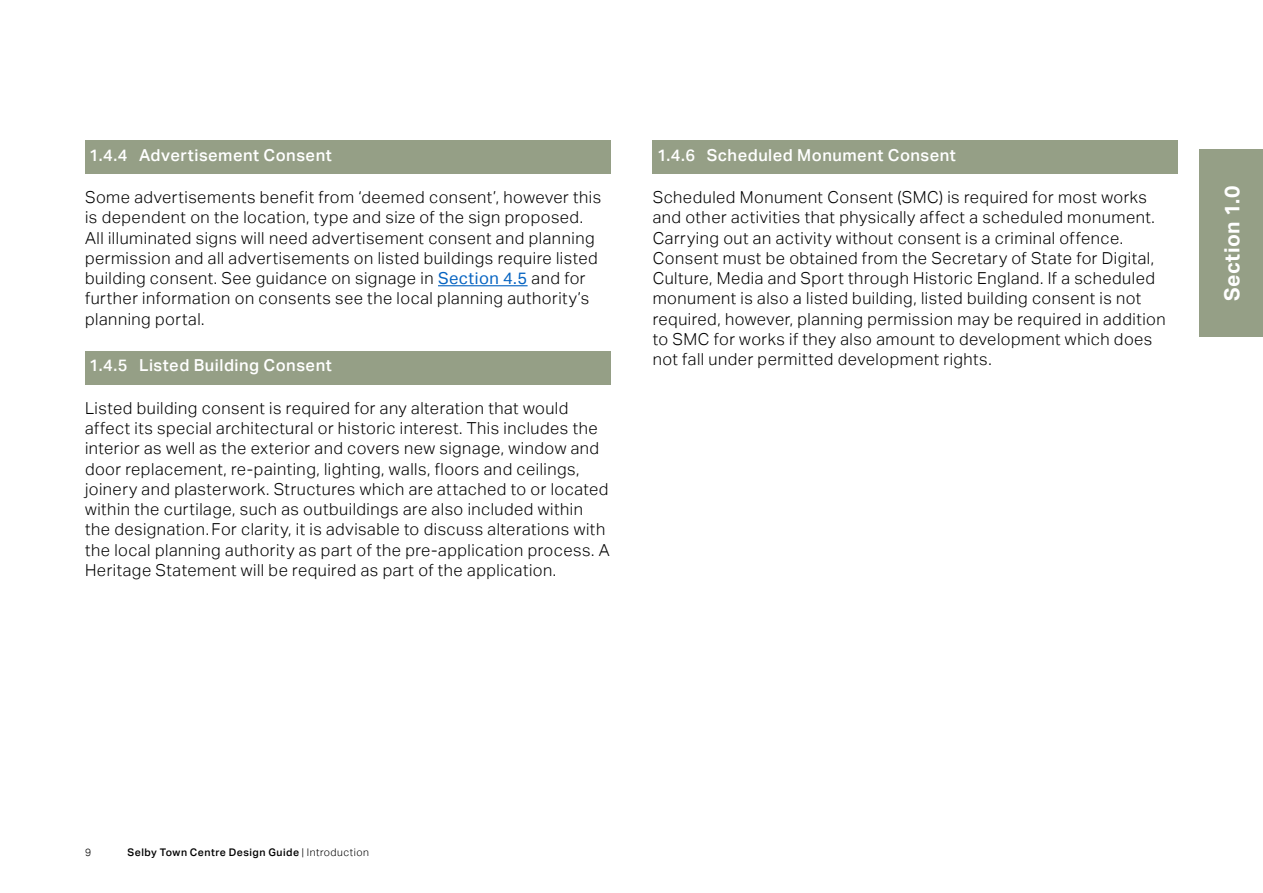
<style>
.page{position:relative;width:1263px;height:893px;background:#fff}
.page>*{position:absolute;margin:0;border:0;box-sizing:border-box;transform-origin:0 0}
.t1{font:700 21px "Aktiv Grotesk";letter-spacing:.025em;color:#fff}
.t2{font:300 16.5px/20.2px "Aktiv Grotesk";letter-spacing:.03em;color:#000}
.t3{font:500 16.5px "Aktiv Grotesk";letter-spacing:.03em;color:#fff}
.t4{font:500 10.5px "Aktiv Grotesk";letter-spacing:.05em;color:#000}
.t5{font:300 10.5px "Aktiv Grotesk";color:#000}
.s1{font-weight:400;color:#0563c1}
.s2{font-weight:300}
</style>
<div class="page">
<div style="left:1199px;top:150px;width:64px;height:187px;background:#959f86"></div>
<div style="left:85px;top:140px;width:525px;height:34px;background:#959f86"></div>
<hr style="left:438px;top:285px;width:90px;height:1px;background:#0563c1">
<div style="left:85px;top:351px;width:525px;height:34px;background:#959f86"></div>
<div style="left:653px;top:140px;width:525px;height:34px;background:#959f86"></div>
<p class="t3" style="left:89px;top:145px;width:244px">1.4.4 Advertisement Consent</p>
<p class="t2" style="left:85px;top:187px;width:518px">Some advertisements benefit from ‘deemed consent’, however this is dependent on the location, type and size of the sign proposed.<br>All illuminated signs will need advertisement consent and planning permission and all advertisements on listed buildings require listed building consent. See guidance on signage in <span class="s1">Section 4.5</span> and for further information on consents see the local planning authority’s planning portal.</p>
<p class="t3" style="left:89px;top:356px;width:244px">1.4.5 Listed Building Consent</p>
<p class="t2" style="left:85px;top:398px;width:526px">Listed building consent is required for any alteration that would affect its special architectural or historic interest. This includes the interior as well as the exterior and covers new signage, window and door replacement, re-painting, lighting, walls, floors and ceilings, joinery and plasterwork. Structures which are attached to or located within the curtilage, such as outbuildings are also included within the designation. For clarity, it is advisable to discuss alterations with the local planning authority as part of the pre-application process. A Heritage Statement will be required as part of the application.</p>
<p class="t3" style="left:657px;top:145px;width:300px">1.4.6 Scheduled Monument Consent</p>
<p class="t2" style="left:653px;top:187px;width:514px">Scheduled Monument Consent (SMC) is required for most works and other activities that physically affect a scheduled monument.<br>Carrying out an activity without consent is a criminal offence.<br>Consent must be obtained from the Secretary of State for Digital, Culture, Media and Sport through Historic England. If a scheduled monument is also a listed building, listed building consent is not required, however, planning permission may be required in addition to SMC for works if they also amount to development which does not fall under permitted development rights.</p>
<p class="t1" style="left:1220px;top:301px;width:117px;rotate:-90deg">Section 1.0</p>
<p class="t5" style="left:85px;top:846px;width:8px">9</p>
<p class="t4" style="left:128px;top:846px;width:243px">Selby Town Centre Design Guide <span class="s2">| Introduction</span></p>
</div>
